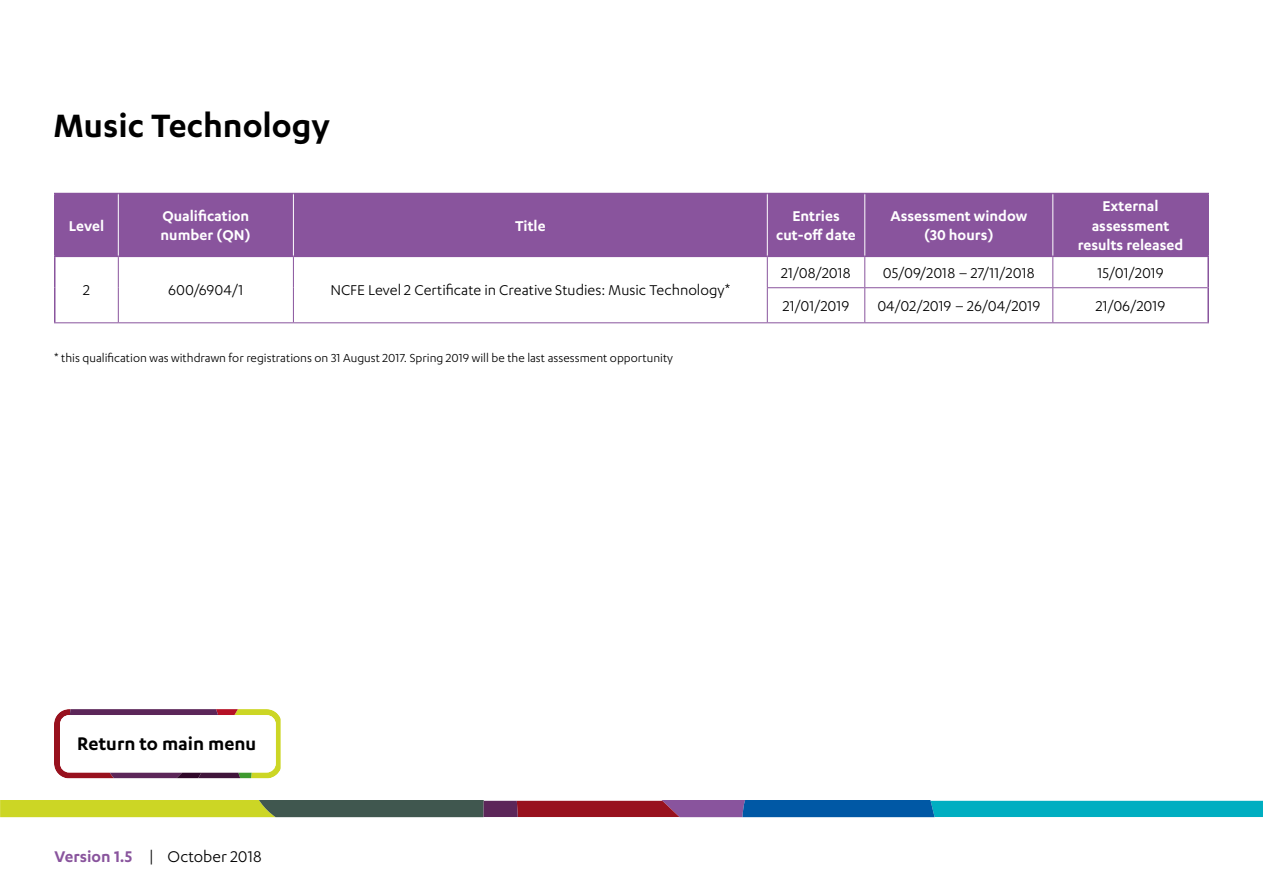
<style>
.page{position:relative;width:1263px;height:893px;background:#fff}
.page>*{position:absolute;margin:0;border:0;box-sizing:border-box;transform-origin:0 0}
.t1{font:600 37.5px "Karbon";color:#000}
.t2{font:600 21px "Karbon";color:#000}
.t3{font:18px "Karbon";color:#000}
.t4{font:16.5px "Karbon";color:#000}
.t5{font:600 16.5px/19.8px "Karbon";color:#fff;text-align:center}
.t6{font:13.5px "Karbon";color:#000}
.s1{font-weight:600;color:#89549d}
</style>
<div class="page">
<svg style="left:1px;top:801px;width:1262px;height:16px;background:#527e6f"></svg>
<div style="left:56px;top:194px;width:1151px;height:62px;background:#89549d"></div>
<hr style="left:118px;top:257px;width:1px;height:31px;background:#89549d">
<hr style="left:293px;top:257px;width:1px;height:31px;background:#89549d">
<hr style="left:118px;top:288px;width:1px;height:34px;background:#89549d">
<hr style="left:293px;top:288px;width:1px;height:34px;background:#89549d">
<hr style="left:767px;top:257px;width:1px;height:30px;background:#89549d">
<hr style="left:864px;top:257px;width:1px;height:30px;background:#89549d">
<hr style="left:1052px;top:257px;width:1px;height:30px;background:#89549d">
<hr style="left:767px;top:287px;width:98px;height:1px;background:#89549d">
<hr style="left:767px;top:288px;width:1px;height:34px;background:#89549d">
<hr style="left:865px;top:287px;width:188px;height:1px;background:#89549d">
<hr style="left:864px;top:288px;width:1px;height:34px;background:#89549d">
<hr style="left:1053px;top:287px;width:154px;height:1px;background:#89549d">
<hr style="left:1052px;top:288px;width:1px;height:34px;background:#89549d">
<hr style="left:54px;top:322px;width:64px;height:1px;background:#89549d">
<hr style="left:118px;top:322px;width:175px;height:1px;background:#89549d">
<hr style="left:293px;top:322px;width:474px;height:1px;background:#89549d">
<hr style="left:54px;top:193px;width:64px;height:1px;background:#89549d">
<hr style="left:54px;top:194px;width:2px;height:62px;background:#89549d">
<hr style="left:118px;top:193px;width:175px;height:1px;background:#89549d">
<hr style="left:293px;top:193px;width:474px;height:1px;background:#89549d">
<hr style="left:54px;top:256px;width:64px;height:1px;background:#89549d">
<hr style="left:54px;top:257px;width:2px;height:31px;background:#89549d">
<hr style="left:118px;top:256px;width:175px;height:1px;background:#89549d">
<hr style="left:293px;top:256px;width:474px;height:1px;background:#89549d">
<hr style="left:54px;top:288px;width:2px;height:34px;background:#89549d">
<hr style="left:767px;top:193px;width:98px;height:1px;background:#89549d">
<hr style="left:865px;top:193px;width:188px;height:1px;background:#89549d">
<hr style="left:1053px;top:193px;width:156px;height:1px;background:#89549d">
<hr style="left:1207px;top:194px;width:2px;height:62px;background:#89549d">
<hr style="left:767px;top:256px;width:98px;height:1px;background:#89549d">
<hr style="left:865px;top:256px;width:188px;height:1px;background:#89549d">
<hr style="left:1053px;top:256px;width:156px;height:1px;background:#89549d">
<hr style="left:1207px;top:257px;width:2px;height:31px;background:#89549d">
<hr style="left:1207px;top:288px;width:2px;height:34px;background:#89549d">
<hr style="left:118px;top:194px;width:1px;height:62px;background:#fff">
<hr style="left:293px;top:194px;width:1px;height:62px;background:#fff">
<hr style="left:767px;top:194px;width:1px;height:62px;background:#fff">
<hr style="left:864px;top:194px;width:1px;height:62px;background:#fff">
<hr style="left:1052px;top:194px;width:1px;height:62px;background:#fff">
<hr style="left:767px;top:322px;width:98px;height:1px;background:#89549d">
<hr style="left:865px;top:322px;width:188px;height:1px;background:#89549d">
<hr style="left:1053px;top:322px;width:156px;height:1px;background:#89549d">
<svg style="left:54px;top:709px;width:227px;height:69px"></svg>
<h1 class="t1" style="left:54px;top:105px;width:278px">Music Technology</h1>
<p class="t5" style="left:69px;top:215px;width:37px">Level</p>
<p class="t5" style="left:161px;top:205px;width:92px;text-align:left">Qualification number (QN)</p>
<p class="t5" style="left:515px;top:215px;width:32px">Title</p>
<p class="t5" style="left:776px;top:205px;width:81px">Entries cut-off date</p>
<p class="t5" style="left:890px;top:205px;width:138px">Assessment window (30 hours)</p>
<p class="t5" style="left:1078px;top:195px;width:107px">External assessment results released</p>
<p class="t4" style="left:83px;top:281px;width:8px">2</p>
<p class="t4" style="left:168px;top:281px;width:77px">600/6904/1</p>
<p class="t4" style="left:330px;top:281px;width:401px">NCFE Level 2 Certificate in Creative Studies: Music Technology*</p>
<p class="t4" style="left:781px;top:264px;width:71px">21/08/2018</p>
<p class="t4" style="left:883px;top:264px;width:153px">05/09/2018 – 27/11/2018</p>
<p class="t4" style="left:1097px;top:264px;width:68px">15/01/2019</p>
<p class="t4" style="left:783px;top:297px;width:68px">21/01/2019</p>
<p class="t4" style="left:877px;top:297px;width:164px">04/02/2019 – 26/04/2019</p>
<p class="t4" style="left:1096px;top:297px;width:71px">21/06/2019</p>
<p class="t6" style="left:54px;top:351px;width:620px">* this qualification was withdrawn for registrations on 31 August 2017. Spring 2019 will be the last assessment opportunity</p>
<p class="t2" style="left:77px;top:731px;width:181px">Return to main menu</p>
<p class="t3" style="left:55px;top:846px;width:209px"><span class="s1">Version 1.5</span> | October 2018</p>
</div>
